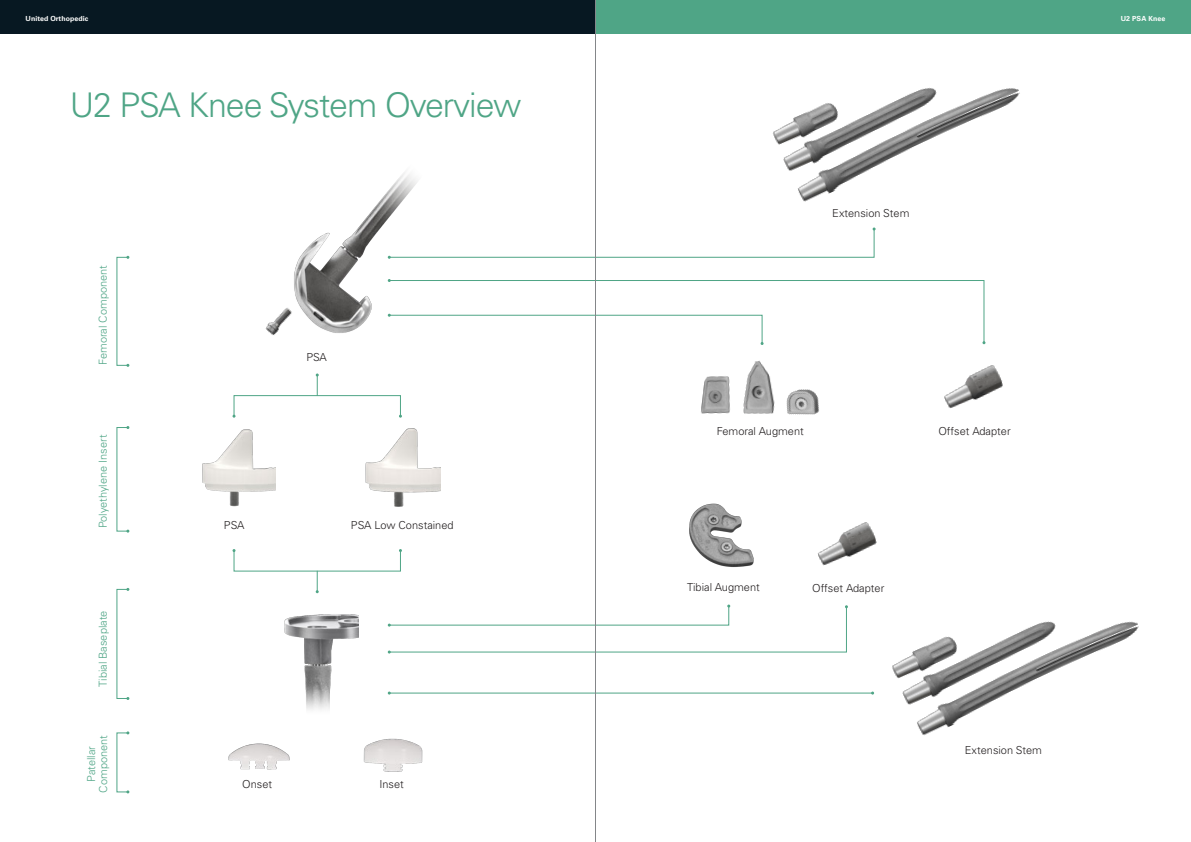
<style>
.page{position:relative;width:1191px;height:842px;background:#fff}
.page>*{position:absolute;margin:0;border:0;box-sizing:border-box;transform-origin:0 0}
.大標{font:300 34px "Univers LT Pro 45";letter-spacing:-.03em;color:#4fa586}
.內文{font:300 11px "Univers LT Pro 45";color:#231f20}
.內文-2{font:300 11px/12px "Univers LT Pro 45";color:#4fa586;text-align:center}
.t1{font:700 7px "Univers LT Pro 65";letter-spacing:.01em;color:#fff}
</style>
<div class="page">
<div style="left:0;top:0;width:595px;height:34px;background:#071822"></div>
<div style="left:595px;top:0;width:596px;height:34px;background:#4fa586"></div>
<img style="left:202px;top:429px;width:73px;height:78px">
<img style="left:365px;top:428px;width:75px;height:79px">
<img style="left:228px;top:743px;width:62px;height:27px">
<img style="left:363px;top:738px;width:60px;height:34px">
<svg style="left:316px;top:373px;width:3px;height:22px"></svg>
<svg style="left:316px;top:571px;width:3px;height:22px"></svg>
<div style="left:234px;top:395px;width:167px;height:21px;border:1px solid #4fa586"></div>
<img style="left:294px;top:172px;width:124px;height:161px">
<img style="left:284px;top:614px;width:74px;height:96px">
<img style="left:743px;top:360px;width:28px;height:54px">
<img style="left:771px;top:383px;width:48px;height:32px">
<img style="left:701px;top:376px;width:29px;height:38px">
<img style="left:689px;top:503px;width:65px;height:64px">
<svg style="left:388px;top:279px;width:597px;height:66px"></svg>
<hr style="left:389px;top:693px;width:483px;height:1px;background:#4fa586">
<svg style="left:388px;top:604px;width:460px;height:49px"></svg>
<svg style="left:388px;top:227px;width:487px;height:32px"></svg>
<img style="left:944px;top:365px;width:59px;height:43px">
<img style="left:817px;top:522px;width:60px;height:44px">
<img style="left:265px;top:299px;width:39px;height:36px">
<img style="left:773px;top:87px;width:247px;height:115px">
<img style="left:892px;top:621px;width:247px;height:115px">
<hr style="left:595px;top:0;width:1px;height:842px;background:#848689">
<p class="t1" style="left:26px;top:14px;width:64px">United Orthopedic</p>
<p class="t1" style="left:1120px;top:14px;width:46px">U2 PSA Knee</p>
<p class="大標" style="left:70px;top:82px;width:453px">U2 PSA Knee System Overview</p>
<p class="內文-2" style="left:97px;top:365px;width:101px;rotate:-90deg">Femoral Component</p>
<p class="內文-2" style="left:97px;top:528px;width:95px;rotate:-90deg">Polyethylene Insert</p>
<p class="內文-2" style="left:97px;top:687px;width:78px;rotate:-90deg">Tibial Baseplate</p>
<p class="內文-2" style="left:85px;top:792px;width:59px;rotate:-90deg">Patellar<br>Component</p>
<p class="內文" style="left:306px;top:349px;width:22px">PSA</p>
<p class="內文" style="left:224px;top:518px;width:22px">PSA</p>
<p class="內文" style="left:351px;top:518px;width:104px">PSA Low Constained</p>
<p class="內文" style="left:242px;top:777px;width:31px">Onset</p>
<p class="內文" style="left:379px;top:777px;width:26px">Inset</p>
<p class="內文" style="left:832px;top:206px;width:79px">Extension Stem</p>
<p class="內文" style="left:717px;top:424px;width:89px">Femoral Augment</p>
<p class="內文" style="left:938px;top:424px;width:74px">Offset Adapter</p>
<p class="內文" style="left:687px;top:579px;width:74px">Tibial Augment</p>
<p class="內文" style="left:812px;top:581px;width:74px">Offset Adapter</p>
<p class="內文" style="left:965px;top:742px;width:79px">Extension Stem</p>
</div>
